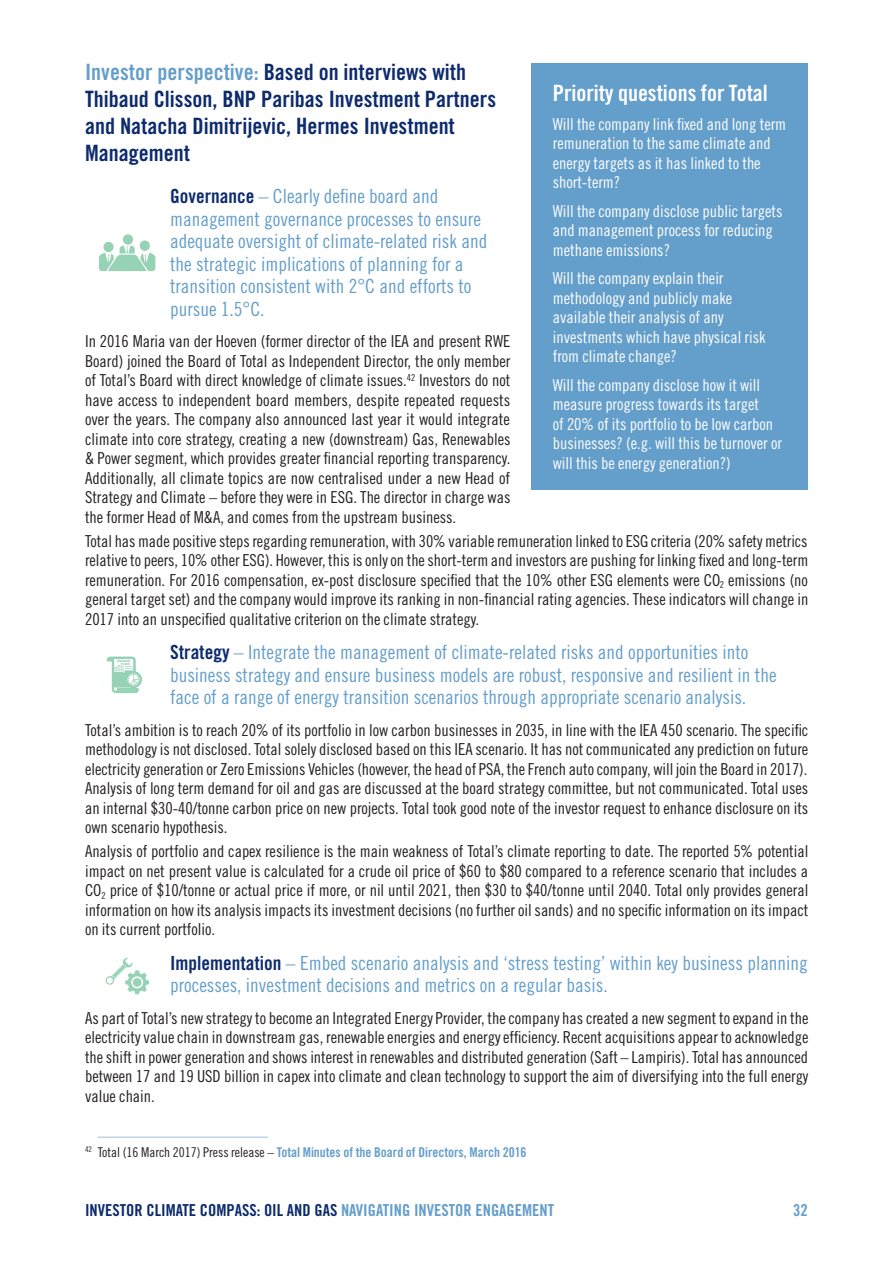
<style>
.page{position:relative;width:893px;height:1263px;background:#fff}
.page>*{position:absolute;margin:0;border:0;box-sizing:border-box;transform-origin:0 0}
.t1{font:22.5px/27px "Trade Gothic LT Std Bd Cn 20";color:#0d2b6d}
.t2{font:22.5px "Trade Gothic LT Std Bd Cn 20";color:#fff}
.t3{font:19.5px/22.5px "Trade Gothic LT Std Cn 18";color:#649eca}
.t4{font:16.5px/19.5px "Trade Gothic LT Std Cn 18";color:#231f20;text-align:justify}
.t5{font:16.5px/19.5px "Trade Gothic LT Std Cn 18";color:#fff}
.t6{font:16.5px "Trade Gothic LT Std Bd Cn 20";color:#0d2b6d}
.t7{font:16.5px "Trade Gothic LT Std Bd Cn 20";color:#649eca}
.t8{font:13.5px "Trade Gothic LT Std Bd Cn 20";color:#649eca}
.s1{color:#649eca}
.s2{font-family:"Trade Gothic LT Std Bd Cn 20";color:#0d2b6d}
.s3{font-family:"Trade Gothic LT Std Cn 18";color:#231f20}
</style>
<div class="page">
<hr style="left:98px;top:1136px;width:170px;height:2px;background:#acc7e1">
<svg style="left:99px;top:245px;width:56px;height:26px"></svg>
<div style="left:103px;top:242px;width:11px;height:10px;background:#96d2b5;border-radius:50%"></div>
<div style="left:123px;top:234px;width:10px;height:11px;background:#96d2b5;border-radius:50%"></div>
<div style="left:140px;top:240px;width:10px;height:11px;background:#96d2b5;border-radius:50%"></div>
<svg style="left:107px;top:656px;width:35px;height:37px"></svg>
<svg style="left:105px;top:958px;width:44px;height:36px"></svg>
<div style="left:531px;top:64px;width:277px;height:426px;background:#649eca"></div>
<h1 class="t1" style="left:85px;top:58px;width:413px"><span class="s1">Investor perspective:</span> Based on interviews with Thibaud Clisson, BNP Paribas Investment Partners and Natacha Dimitrijevic, Hermes Investment Management</h1>
<p class="t3" style="left:170px;top:185px;width:319px"><span class="s2">Governance</span> – Clearly define board and management governance processes to ensure adequate oversight of climate-related risk and the strategic implications of planning for a transition consistent with 2°C and efforts to pursue 1.5°C.</p>
<p class="t4" style="left:85px;top:331px;width:427px">In 2016 Maria van der Hoeven (former director of the IEA and present RWE Board) joined the Board of Total as Independent Director, the only member of Total’s Board with direct knowledge of climate issues.<sup>42</sup> Investors do not have access to independent board members, despite repeated requests over the years. The company also announced last year it would integrate climate into core strategy, creating a new (downstream) Gas, Renewables &amp; Power segment, which provides greater financial reporting transparency.<br>Additionally, all climate topics are now centralised under a new Head of Strategy and Climate – before they were in ESG. The director in charge was the former Head of M&amp;A, and comes from the upstream business.</p>
<p class="t4" style="left:85px;top:531px;width:725px">Total has made positive steps regarding remuneration, with 30% variable remuneration linked to ESG criteria (20% safety metrics relative to peers, 10% other ESG). However, this is only on the short-term and investors are pushing for linking fixed and long-term remuneration. For 2016 compensation, ex-post disclosure specified that the 10% other ESG elements were CO<sub>2</sub> emissions (no general target set) and the company would improve its ranking in non-financial rating agencies. These indicators will change in 2017 into an unspecified qualitative criterion on the climate strategy.</p>
<p class="t3" style="left:170px;top:641px;width:608px"><span class="s2">Strategy</span> – Integrate the management of climate-related risks and opportunities into business strategy and ensure business models are robust, responsive and resilient in the face of a range of energy transition scenarios through appropriate scenario analysis.</p>
<p class="t4" style="left:85px;top:720px;width:725px">Total’s ambition is to reach 20% of its portfolio in low carbon businesses in 2035, in line with the IEA 450 scenario. The specific methodology is not disclosed. Total solely disclosed based on this IEA scenario. It has not communicated any prediction on future electricity generation or Zero Emissions Vehicles (however, the head of PSA, the French auto company, will join the Board in 2017).<br>Analysis of long term demand for oil and gas are discussed at the board strategy committee, but not communicated. Total uses an internal $30-40/tonne carbon price on new projects. Total took good note of the investor request to enhance disclosure on its own scenario hypothesis.</p>
<p class="t4" style="left:85px;top:841px;width:725px">Analysis of portfolio and capex resilience is the main weakness of Total’s climate reporting to date. The reported 5% potential impact on net present value is calculated for a crude oil price of $60 to $80 compared to a reference scenario that includes a CO<sub>2</sub> price of $10/tonne or actual price if more, or nil until 2021, then $30 to $40/tonne until 2040. Total only provides general information on how its analysis impacts its investment decisions (no further oil sands) and no specific information on its impact on its current portfolio.</p>
<p class="t3" style="left:170px;top:951px;width:639px"><span class="s2">Implementation</span> – Embed scenario analysis and ‘stress testing’ within key business planning processes, investment decisions and metrics on a regular basis.</p>
<p class="t4" style="left:85px;top:1008px;width:725px">As part of Total’s new strategy to become an Integrated Energy Provider, the company has created a new segment to expand in the electricity value chain in downstream gas, renewable energies and energy efficiency. Recent acquisitions appear to acknowledge the shift in power generation and shows interest in renewables and distributed generation (Saft – Lampiris). Total has announced between 17 and 19 USD billion in capex into climate and clean technology to support the aim of diversifying into the full energy value chain.</p>
<h1 class="t2" style="left:553px;top:80px;width:217px">Priority questions for Total</h1>
<p class="t5" style="left:553px;top:114px;width:235px">Will the company link fixed and long term remuneration to the same climate and energy targets as it has linked to the short-term?</p>
<p class="t5" style="left:553px;top:201px;width:231px">Will the company disclose public targets and management process for reducing methane emissions?</p>
<p class="t5" style="left:553px;top:268px;width:214px">Will the company explain their methodology and publicly make available their analysis of any investments which have physical risk from climate change?</p>
<p class="t5" style="left:553px;top:375px;width:231px">Will the company disclose how it will measure progress towards its target<br>of 20% of its portfolio to be low carbon businesses? (e.g. will this be turnover or will this be energy generation?)</p>
<p class="t8" style="left:85px;top:1144px;width:443px"><sup>42</sup> <span class="s3">Total (16 March 2017) Press release –</span> Total Minutes of the Board of Directors, March 2016</p>
<p class="t6" style="left:85px;top:1200px;width:471px">INVESTOR CLIMATE COMPASS: OIL AND GAS <span class="s1">NAVIGATING INVESTOR ENGAGEMENT</span></p>
<p class="t7" style="left:793px;top:1200px;width:16px">32</p>
</div>
